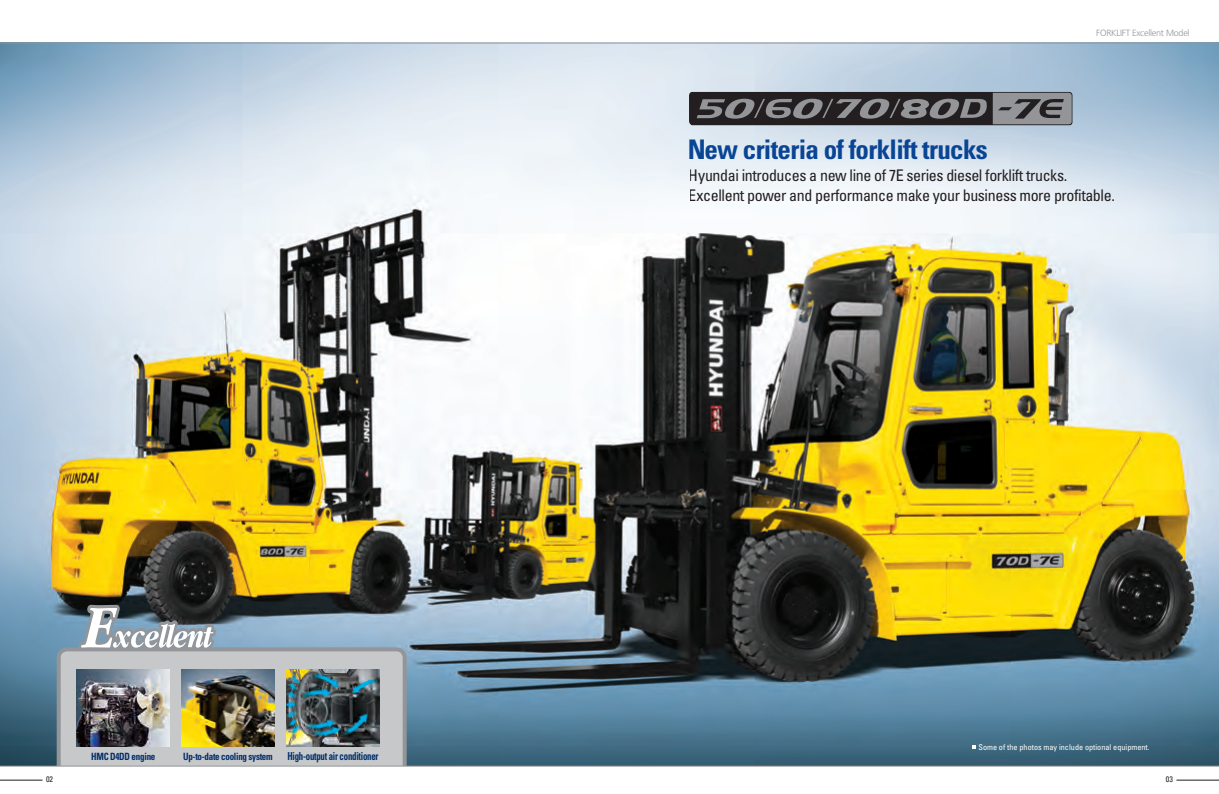
<style>
.page{position:relative;width:1219px;height:794px;background:#fff}
.page>*{position:absolute;margin:0;border:0;box-sizing:border-box;transform-origin:0 0}
.t1{font:700 condensed 27px "Univers";letter-spacing:-.025em;color:#094594}
.t2{font:condensed 16px/19.2px "Univers";letter-spacing:-.025em;color:#231f20}
.t3{font:700 condensed 11px "Univers";letter-spacing:-.025em;color:#002e6b;scale:.8 1}
.t4{font:700 condensed 10px "Univers";letter-spacing:-.03em;color:#002e6b;scale:.9 1}
.t5{font:300 9px "Frutiger";letter-spacing:-.025em;color:#939598}
.t6{font:condensed 8px "Univers";color:#fff}
.t7{font:condensed 8px "Univers";color:#231f20}
</style>
<div class="page">
<img style="left:0;top:44px;width:1219px;height:721px">
<hr style="left:0;top:43px;width:1219px;height:1px;background:#939598">
<div style="left:59px;top:649px;width:346px;height:140px;background:#c7c8ca;border-radius:9px"></div>
<div style="left:57px;top:647px;width:350px;height:144px;border:4px solid #939598;border-radius:9px"></div>
<svg style="left:78px;top:605px;width:138px;height:45px"></svg>
<img style="left:76px;top:670px;width:94px;height:76px">
<img style="left:181px;top:670px;width:94px;height:76px">
<img style="left:286px;top:670px;width:94px;height:76px">
<div style="left:36px;top:766px;width:427px;height:28px;background:#fff"></div>
<hr style="left:1176px;top:780px;width:43px;height:1px;background:#231f20">
<hr style="left:0;top:780px;width:43px;height:1px;background:#231f20">
<svg style="left:689px;top:92px;width:383px;height:33px;background:#4d4c4e"></svg>
<hr style="left:0;top:765px;width:1219px;height:1px;background:#939598">
<svg style="left:972px;top:745px;width:4px;height:4px"></svg>
<h1 class="t1" style="left:687px;top:133px;width:302px">New criteria of forklift trucks</h1>
<p class="t5" style="left:1096px;top:28px;width:95px">FORKLIFT Excellent Model</p>
<p class="t4" style="left:91px;top:750px;width:73px">HMC D4DD engine</p>
<p class="t4" style="left:183px;top:750px;width:101px">Up-to-date cooling system</p>
<p class="t3" style="left:287px;top:749px;width:115px">High-output air conditioner</p>
<p class="t2" style="left:689px;top:166px;width:427px">Hyundai introduces a new line of 7E series diesel forklift trucks.<br>Excellent power and performance make your business more profitable.</p>
<p class="t6" style="left:978px;top:741px;width:173px">Some of the photos may include optional equipment.</p>
<p class="t7" style="left:46px;top:773px;width:9px">02</p>
<p class="t7" style="left:1166px;top:773px;width:9px">03</p>
</div>
